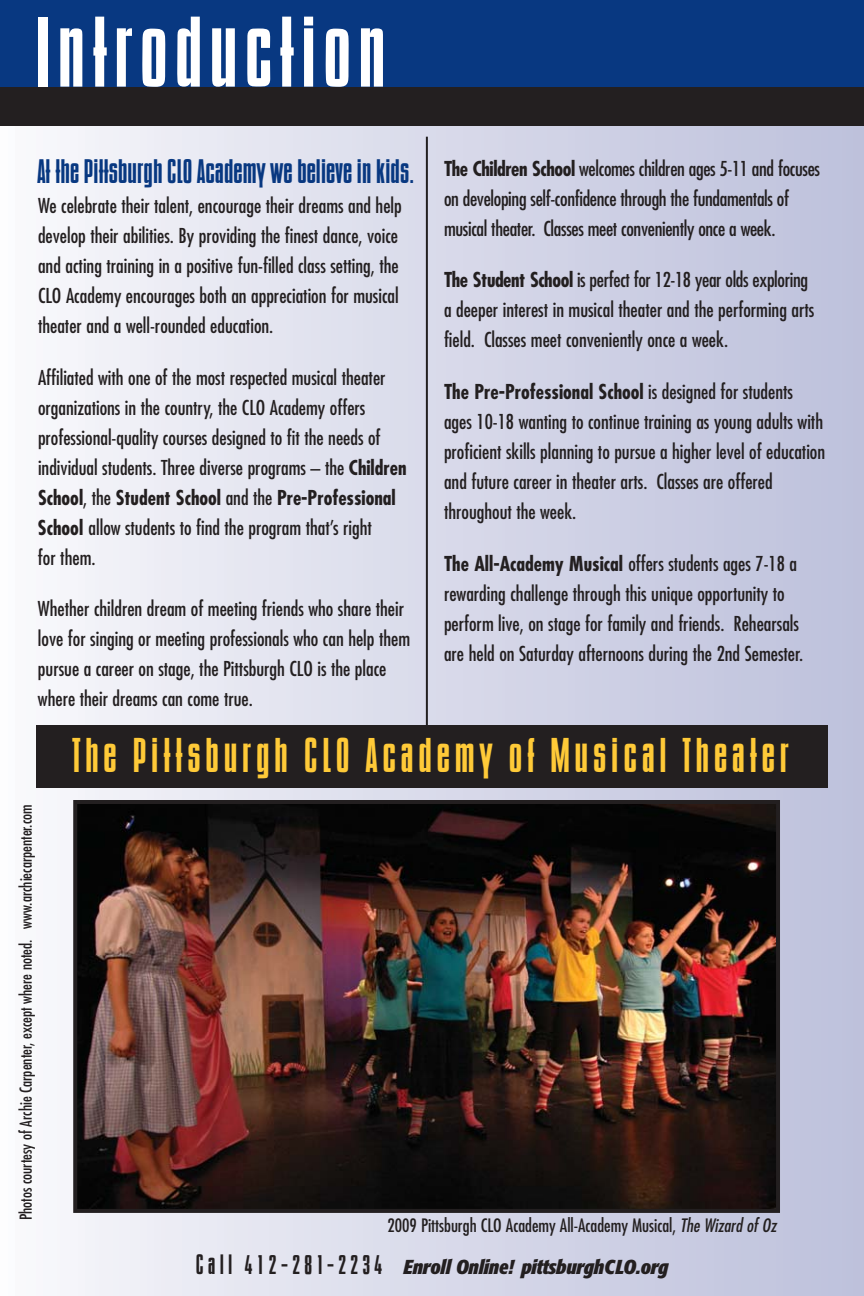
<style>
.page{position:relative;width:864px;height:1296px;background:#fff}
.page>*{position:absolute;margin:0;border:0;box-sizing:border-box;transform-origin:0 0}
.t1{font:700 100px "Bisteck";letter-spacing:.055em;color:#fff}
.t2{font:700 48.8px "Bisteck";letter-spacing:.085em;color:#ffca38}
.t3{font:700 34px "Bisteck";letter-spacing:-.01em;color:#083881}
.t4{font:condensed 20px/30px "Futura";color:#231f20}
.t5{font:italic 700 condensed 20px "Formata";letter-spacing:-.015em;color:#231f20}
.t6{font:condensed 18px "Futura";color:#231f20}
.t7{font:condensed 16px "Futura";color:#231f20}
.s1{font-weight:700}
.s2{font-style:italic}
.s3{font-family:"Bisteck";font-style:normal;font-stretch:normal;font-size:28px}
</style>
<div class="page">
<div style="left:0;top:0;width:864px;height:1296px;background:linear-gradient(to right,#f8f8fb,#bcbfdb)"></div>
<div style="left:0;top:0;width:864px;height:126px;background:#231f20"></div>
<div style="left:0;top:0;width:864px;height:86px;background:#083881"></div>
<hr style="left:426px;top:137px;width:2px;height:599px;background:#231f20">
<div style="left:36px;top:726px;width:792px;height:62px;background:#231f20"></div>
<img style="left:78px;top:805px;width:697px;height:403px">
<div style="left:73px;top:800px;width:707px;height:413px;border:4px solid #231f20"></div>
<h1 class="t1" style="left:38px;top:17px;width:353px">Introduction</h1>
<h3 class="t3" style="left:38px;top:159px;width:379px">At the Pittsburgh CLO Academy we believe in kids.</h3>
<p class="t4" style="left:38px;top:192px;width:365px">We celebrate their talent, encourage their dreams and help develop their abilities. By providing the finest dance, voice and acting training in a positive fun-filled class setting, the CLO Academy encourages both an appreciation for musical theater and a well-rounded education.</p>
<p class="t4" style="left:38px;top:364px;width:370px">Affiliated with one of the most respected musical theater organizations in the country, the CLO Academy offers professional-quality courses designed to fit the needs of individual students. Three diverse programs – the <span class="s1">Children School</span>, the <span class="s1">Student School</span> and the <span class="s1">Pre-Professional School</span> allow students to find the program that’s right<br>for them.</p>
<p class="t4" style="left:38px;top:595px;width:374px">Whether children dream of meeting friends who share their love for singing or meeting professionals who can help them pursue a career on stage, the Pittsburgh CLO is the place where their dreams can come true.</p>
<p class="t4" style="left:444px;top:155px;width:378px"><span class="s1">The Children School</span> welcomes children ages 5-11 and focuses on developing self-confidence through the fundamentals of musical theater. Classes meet conveniently once a week.</p>
<p class="t4" style="left:444px;top:267px;width:372px"><span class="s1">The Student School</span> is perfect for 12-18 year olds exploring a deeper interest in musical theater and the performing arts field. Classes meet conveniently once a week.</p>
<p class="t4" style="left:444px;top:378px;width:383px"><span class="s1">The Pre-Professional School</span> is designed for students ages 10-18 wanting to continue training as young adults with proficient skills planning to pursue a higher level of education and future career in theater arts. Classes are offered throughout the week.</p>
<p class="t4" style="left:444px;top:550px;width:361px"><span class="s1">The All-Academy Musical</span> offers students ages 7-18 a rewarding challenge through this unique opportunity to perform live, on stage for family and friends. Rehearsals are held on Saturday afternoons during the 2nd Semester.</p>
<p class="t7" style="left:19px;top:1220px;width:417px;rotate:-90deg">Photos courtesy of Archie Carpenter, except where noted. www.archiecarpenter.com</p>
<h2 class="t2" style="left:73px;top:738px;width:719px">The Pittsburgh CLO Academy of Musical Theater</h2>
<p class="t6" style="left:387px;top:1217px;width:394px">2009 Pittsburgh CLO Academy All-Academy Musical, <span class="s2">The Wizard of Oz</span></p>
<p class="t5" style="left:196px;top:1258px;width:473px"><span class="s3">C a l l 4 1 2 - 2 8 1- 2 2 3 4</span> Enroll Online! pittsburghCLO.org</p>
</div>
